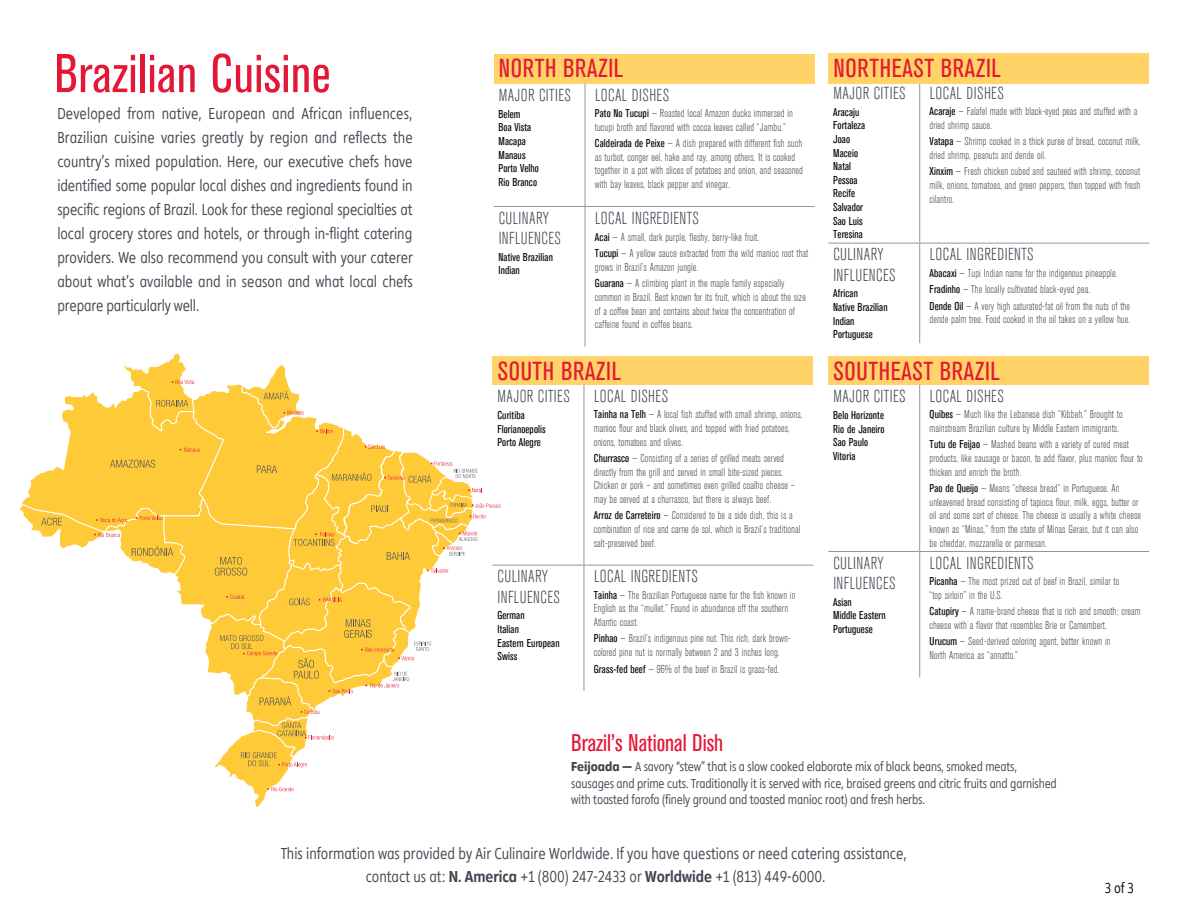
<style>
.page{position:relative;width:1188px;height:918px;background:#fff}
.page>*{position:absolute;margin:0;border:0;box-sizing:border-box;transform-origin:0 0}
.t1{font:condensed 54px "Akzidenz Grotesk BE";letter-spacing:.01em;color:#e31837}
.t2{font:condensed 25.95px "Akzidenz Grotesk BE";letter-spacing:.025em;color:#e31837}
.t3{font:condensed 24px "Akzidenz Grotesk BE";color:#e31837}
.t4{font:300 condensed 17.25px/20.7px "Akzidenz Grotesk BE";letter-spacing:.025em;color:#3f454f}
.t5{font:100 16.5px/24px "Diamanti Condensed EF";color:#3f454f;text-align:center}
.t6{font:100 15px "Diamanti Condensed EF";color:#000}
.t7{font:100 13.5px/16.5px "Diamanti Condensed EF";letter-spacing:-.01em;color:#3f454f}
.t8{font:300 condensed 11.4px/13.6px "Akzidenz Grotesk BE";letter-spacing:.01em;color:#3f454f}
.t9{font:condensed 11.4px/13.6px "Akzidenz Grotesk BE";letter-spacing:.01em;color:#000}
.s1{font-weight:400;color:#000}
.s2{font-weight:500}
.s3{font-weight:400}
</style>
<div class="page">
<div style="left:494px;top:54px;width:320px;height:29px;background:#ffd367"></div>
<hr style="left:585px;top:83px;width:1px;height:123px;background:#91969d">
<hr style="left:494px;top:206px;width:91px;height:1px;background:#91969d">
<hr style="left:585px;top:206px;width:229px;height:1px;background:#91969d">
<hr style="left:585px;top:207px;width:1px;height:140px;background:#91969d">
<div style="left:493px;top:357px;width:320px;height:28px;background:#ffd367"></div>
<hr style="left:584px;top:385px;width:1px;height:180px;background:#91969d">
<hr style="left:493px;top:565px;width:91px;height:1px;background:#91969d">
<hr style="left:584px;top:565px;width:229px;height:1px;background:#91969d">
<hr style="left:584px;top:566px;width:1px;height:125px;background:#91969d">
<div style="left:828px;top:54px;width:321px;height:28px;background:#ffd367"></div>
<hr style="left:919px;top:82px;width:1px;height:161px;background:#91969d">
<hr style="left:828px;top:243px;width:92px;height:1px;background:#91969d">
<hr style="left:920px;top:243px;width:229px;height:1px;background:#91969d">
<hr style="left:919px;top:244px;width:1px;height:99px;background:#91969d">
<div style="left:828px;top:357px;width:321px;height:28px;background:#ffd367"></div>
<hr style="left:919px;top:385px;width:1px;height:166px;background:#91969d">
<hr style="left:828px;top:551px;width:92px;height:1px;background:#91969d">
<hr style="left:920px;top:551px;width:229px;height:1px;background:#91969d">
<hr style="left:919px;top:552px;width:1px;height:125px;background:#91969d">
<svg style="left:20px;top:353px;width:481px;height:454px"></svg>
<div style="left:828px;top:79px;width:321px;height:5px;background:#ffd367"></div>
<h1 class="t1" style="left:54px;top:43px;width:278px">Brazilian Cuisine</h1>
<p class="t5" style="left:57px;top:102px;width:357px;text-align:justify">Developed from native, European and African influences, Brazilian cuisine varies greatly by region and reflects the country’s mixed population. Here, our executive chefs have identified some popular local dishes and ingredients found in specific regions of Brazil. Look for these regional specialties at local grocery stores and hotels, or through in-flight catering providers. We also recommend you consult with your caterer about what’s available and in season and what local chefs prepare particularly well.</p>
<h2 class="t2" style="left:499px;top:53px;width:126px">NORTH BRAZIL</h2>
<h3 class="t4" style="left:499px;top:85px;width:74px">MAJOR CITIES</h3>
<p class="t9" style="left:499px;top:107px;width:42px">Belem<br>Boa Vista<br>Macapa<br>Manaus<br>Porto Velho<br>Rio Branco</p>
<h3 class="t4" style="left:595px;top:85px;width:76px">LOCAL DISHES</h3>
<p class="t8" style="left:595px;top:107px;width:200px"><span class="s1">Pato No Tucupi</span> — Roasted local Amazon ducks immersed in tucupi broth and flavored with cocoa leaves called “Jambu.”</p>
<p class="t8" style="left:595px;top:137px;width:210px"><span class="s1">Caldeirada de Peixe</span> — A dish prepared with different fish such as turbot, conger eel, hake and ray, among others. It is cooked together in a pot with slices of potatoes and onion, and seasoned with bay leaves, black pepper and vinegar.</p>
<h3 class="t4" style="left:499px;top:208px;width:64px">CULINARY<br>INFLUENCES</h3>
<p class="t9" style="left:499px;top:250px;width:56px">Native Brazilian<br>Indian</p>
<h3 class="t4" style="left:595px;top:208px;width:105px">LOCAL INGREDIENTS</h3>
<p class="t8" style="left:595px;top:229px;width:215px;line-height:16.5px"><span class="s1">Acai</span> — A small, dark purple, fleshy, berry-like fruit.<br><span class="s1">Tucupi</span> — A yellow sauce extracted from the wild manioc root that</p>
<p class="t8" style="left:595px;top:259px;width:191px;line-height:16.5px">grows in Brazil’s Amazon jungle.<br><span class="s1">Guarana</span> — A climbing plant in the maple family especially</p>
<p class="t8" style="left:595px;top:291px;width:213px">common in Brazil. Best known for its fruit, which is about the size of a coffee bean and contains about twice the concentration of caffeine found in coffee beans.</p>
<h2 class="t2" style="left:498px;top:357px;width:125px">SOUTH BRAZIL</h2>
<h3 class="t4" style="left:498px;top:387px;width:74px">MAJOR CITIES</h3>
<p class="t9" style="left:497px;top:408px;width:50px">Curitiba<br>Florianoepolis<br>Porto Alegre</p>
<h3 class="t4" style="left:594px;top:386px;width:76px">LOCAL DISHES</h3>
<p class="t8" style="left:594px;top:408px;width:210px"><span class="s1">Tainha na Telh</span> — A local fish stuffed with small shrimp, onions, manioc flour and black olives, and topped with fried potatoes, onions, tomatoes and olives.</p>
<p class="t8" style="left:594px;top:452px;width:203px"><span class="s1">Churrasco</span> — Consisting of a series of grilled meats served directly from the grill and served in small bite-sized pieces.<br>Chicken or pork – and sometimes even grilled coalho cheese – may be served at a churrasco, but there is always beef.</p>
<p class="t8" style="left:594px;top:509px;width:208px"><span class="s1">Arroz de Carreteiro</span> — Considered to be a side dish, this is a combination of rice and carne de sol, which is Brazil’s traditional salt-preserved beef.</p>
<h3 class="t4" style="left:498px;top:566px;width:64px">CULINARY<br>INFLUENCES</h3>
<p class="t9" style="left:497px;top:609px;width:64px">German<br>Italian<br>Eastern European<br>Swiss</p>
<h3 class="t4" style="left:594px;top:566px;width:105px">LOCAL INGREDIENTS</h3>
<p class="t8" style="left:594px;top:588px;width:203px"><span class="s1">Tainha</span> — The Brazilian Portuguese name for the fish known in<br>English as the “mullet.” Found in abundance off the southern<br>Atlantic coast.</p>
<p class="t8" style="left:594px;top:632px;width:199px"><span class="s1">Pinhao</span> — Brazil’s indigenous pine nut. This rich, dark brown&shy;colored pine nut is normally between 2 and 3 inches long.</p>
<p class="t8" style="left:594px;top:662px;width:187px"><span class="s1">Grass-fed beef</span> — 96% of the beef in Brazil is grass-fed.</p>
<h2 class="t2" style="left:834px;top:53px;width:169px">NORTHEAST BRAZIL</h2>
<h3 class="t4" style="left:833px;top:83px;width:74px">MAJOR CITIES</h3>
<p class="t9" style="left:833px;top:105px;width:33px">Aracaju<br>Fortaleza<br>Joao<br>Maceio<br>Natal<br>Pessoa<br>Recife<br>Salvador<br>Sao Luis<br>Teresina</p>
<h3 class="t4" style="left:930px;top:83px;width:76px">LOCAL DISHES</h3>
<p class="t8" style="left:929px;top:105px;width:209px"><span class="s1">Acaraje</span> — Falafel made with black-eyed peas and stuffed with a dried shrimp sauce.</p>
<p class="t8" style="left:929px;top:135px;width:212px"><span class="s1">Vatapa</span> — Shrimp cooked in a thick puree of bread, coconut milk, dried shrimp, peanuts and dende oil.</p>
<p class="t8" style="left:929px;top:165px;width:212px;text-align:justify"><span class="s1">Xinxim</span> — Fresh chicken cubed and sauteed with shrimp, coconut milk, onions, tomatoes, and green peppers, then topped with fresh cilantro.</p>
<h3 class="t4" style="left:930px;top:244px;width:105px">LOCAL INGREDIENTS</h3>
<p class="t8" style="left:930px;top:265px;width:202px;line-height:16.5px"><span class="s1">Abacaxi</span> — Tupi Indian name for the indigenous pineapple.<br><span class="s1">Fradinho</span> — The locally cultivated black-eyed pea.<br><span class="s1">Dende Oil</span> — A very high saturated-fat oil from the nuts of the</p>
<p class="t8" style="left:929px;top:313px;width:202px">dende palm tree. Food cooked in the oil takes on a yellow hue.</p>
<h2 class="t2" style="left:834px;top:357px;width:168px">SOUTHEAST BRAZIL</h2>
<h3 class="t4" style="left:833px;top:387px;width:74px">MAJOR CITIES</h3>
<p class="t9" style="left:833px;top:408px;width:53px">Belo Horizonte<br>Rio de Janeiro<br>Sao Paulo<br>Vitoria</p>
<h3 class="t4" style="left:833px;top:244px;width:64px">CULINARY<br>INFLUENCES</h3>
<p class="t9" style="left:833px;top:287px;width:56px">African<br>Native Brazilian<br>Indian<br>Portuguese</p>
<h3 class="t4" style="left:930px;top:386px;width:76px">LOCAL DISHES</h3>
<p class="t8" style="left:929px;top:408px;width:195px"><span class="s1">Quibes</span> — Much like the Lebanese dish “Kibbeh.” Brought to mainstream Brazilian culture by Middle Eastern immigrants.</p>
<p class="t8" style="left:929px;top:438px;width:215px"><span class="s1">Tutu de Feijao</span> — Mashed beans with a variety of cured meat products, like sausage or bacon, to add flavor, plus manioc flour to thicken and enrich the broth.</p>
<p class="t8" style="left:929px;top:482px;width:213px"><span class="s1">Pao de Queijo</span> — Means “cheese bread” in Portuguese. An unleavened bread consisting of tapioca flour, milk, eggs, butter or oil and some sort of cheese. The cheese is usually a white cheese known as “Minas,” from the state of Minas Gerais, but it can also be cheddar, mozzarella or parmesan.</p>
<h3 class="t4" style="left:833px;top:553px;width:64px">CULINARY<br>INFLUENCES</h3>
<p class="t9" style="left:833px;top:595px;width:54px">Asian<br>Middle Eastern<br>Portuguese</p>
<h3 class="t4" style="left:930px;top:553px;width:105px">LOCAL INGREDIENTS</h3>
<p class="t8" style="left:929px;top:575px;width:191px"><span class="s1">Picanha</span> — The most prized cut of beef in Brazil, similar to “top sirloin” in the U.S.</p>
<p class="t8" style="left:929px;top:605px;width:213px"><span class="s1">Catupiry</span> — A name-brand cheese that is rich and smooth; cream cheese with a flavor that resembles Brie or Camembert.</p>
<p class="t8" style="left:929px;top:635px;width:183px"><span class="s1">Urucum</span> — Seed-derived coloring agent, better known in<br>North America as “annatto.”</p>
<h3 class="t3" style="left:571px;top:729px;width:154px">Brazil’s National Dish</h3>
<p class="t7" style="left:571px;top:759px;width:487px"><span class="s2">Feijoada —</span> A savory “stew” that is a slow cooked elaborate mix of black beans, smoked meats, sausages and prime cuts. Traditionally it is served with rice, braised greens and citric fruits and garnished with toasted farofa (finely ground and toasted manioc root) and fresh herbs.</p>
<h3 class="t5" style="left:281px;top:843px;width:627px;line-height:22.5px">This information was provided by Air Culinaire Worldwide. If you have questions or need catering assistance, contact us at: <span class="s3">N. America</span> +1 (800) 247-2433 or <span class="s3">Worldwide</span> +1 (813) 449-6000.</h3>
<h3 class="t6" style="left:1105px;top:880px;width:31px">3 of 3</h3>
</div>
